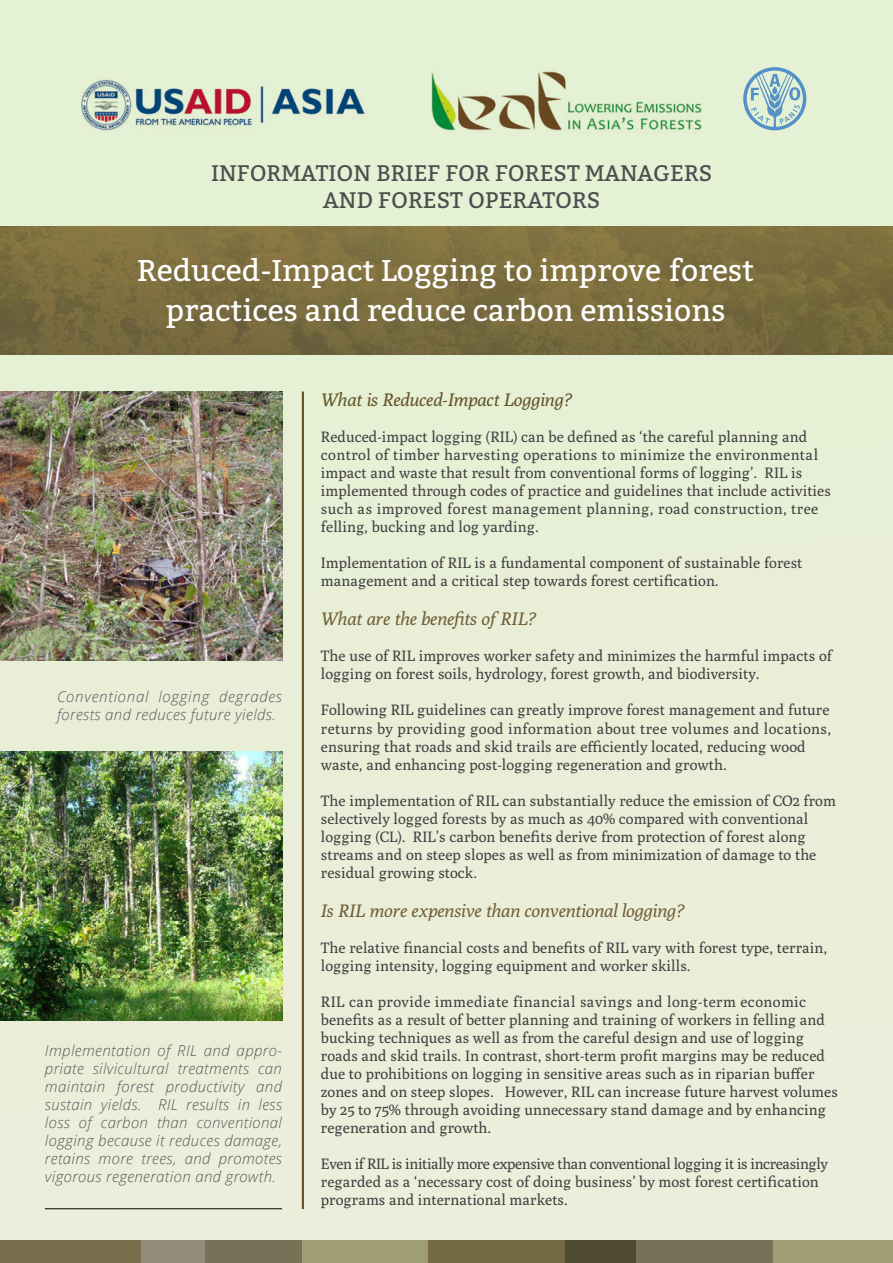
<style>
.page{position:relative;width:893px;height:1263px;background:#e9eed7}
.page>*{position:absolute;margin:0;border:0;box-sizing:border-box;transform-origin:0 0}
.t1{font:30px/40.5px "Bitter";color:#fff;text-align:center}
.t2{font:22.5px/27px "Bitter";color:#4d4d4f;text-align:center}
.t3{font:italic 18px "Poly";color:#705d36}
.t4{font:italic 18px "Poly";color:#645127}
.t5{font:15px/18px "Poly";color:#414042}
.t6{font:italic 300 15px/18px "Open Sans";letter-spacing:.025em;color:#58595b;text-align:justify}
</style>
<div class="page">
<hr style="left:302px;top:391px;width:2px;height:818px;background:#645127">
<hr style="left:45px;top:1208px;width:237px;height:1px;background:#000">
<img style="left:0;top:391px;width:282px;height:269px">
<img style="left:0;top:752px;width:282px;height:268px">
<div style="left:0;top:1240px;width:893px;height:23px;background:#9e9d73"></div>
<div style="left:140px;top:1240px;width:65px;height:23px;background:#948d7a"></div>
<div style="left:205px;top:1240px;width:97px;height:23px;background:#757257"></div>
<div style="left:565px;top:1240px;width:71px;height:23px;background:#514b31"></div>
<div style="left:636px;top:1240px;width:136px;height:23px;background:#757257"></div>
<div style="left:428px;top:1240px;width:137px;height:23px;background:#756946"></div>
<div style="left:0;top:1240px;width:140px;height:23px;background:#786e4b"></div>
<svg style="left:743px;top:67px;width:63px;height:63px"></svg>
<img style="left:81px;top:78px;width:284px;height:53px">
<img style="left:431px;top:71px;width:271px;height:62px">
<img style="left:0;top:227px;width:893px;height:128px">
<h2 class="t2" style="left:211px;top:160px;width:503px">INFORMATION BRIEF FOR FOREST MANAGERS<br>AND FOREST OPERATORS</h2>
<h1 class="t1" style="left:137px;top:250px;width:618px">Reduced-Impact Logging to improve forest practices and reduce carbon emissions</h1>
<p class="t6" style="left:57px;top:687px;width:227px">Conventional logging degrades forests and reduces future yields.</p>
<p class="t6" style="left:45px;top:1041px;width:239px">Implementation of RIL and appro&shy;priate silvicultural treatments can maintain forest productivity and sustain yields. RIL results in less loss of carbon than conventional logging because it reduces damage, retains more trees, and promotes vigorous regeneration and growth.</p>
<p class="t4" style="left:321px;top:388px;width:252px">What is Reduced-Impact Logging?</p>
<p class="t5" style="left:321px;top:428px;width:512px">Reduced-impact logging (RIL) can be defined as ‘the careful planning and control of timber harvesting operations to minimize the environmental impact and waste that result from conventional forms of logging’. RIL is implemented through codes of practice and guidelines that include activities such as improved forest management planning, road construction, tree felling, bucking and log yarding.</p>
<p class="t5" style="left:321px;top:554px;width:483px">Implementation of RIL is a fundamental component of sustainable forest management and a critical step towards forest certification.</p>
<p class="t3" style="left:321px;top:608px;width:216px">What are the benefits of RIL?</p>
<p class="t5" style="left:321px;top:647px;width:513px">The use of RIL improves worker safety and minimizes the harmful impacts of logging on forest soils, hydrology, forest growth, and biodiversity.</p>
<p class="t5" style="left:321px;top:701px;width:512px">Following RIL guidelines can greatly improve forest management and future returns by providing good information about tree volumes and locations, ensuring that roads and skid trails are efficiently located, reducing wood waste, and enhancing post-logging regeneration and growth.</p>
<p class="t5" style="left:321px;top:791px;width:517px">The implementation of RIL can substantially reduce the emission of CO2 from selectively logged forests by as much as 40% compared with conventional logging (CL). RIL’s carbon benefits derive from protection of forest along streams and on steep slopes as well as from minimization of damage to the residual growing stock.</p>
<p class="t3" style="left:321px;top:900px;width:364px">Is RIL more expensive than conventional logging?</p>
<p class="t5" style="left:321px;top:939px;width:508px">The relative financial costs and benefits of RIL vary with forest type, terrain, logging intensity, logging equipment and worker skills.</p>
<p class="t5" style="left:321px;top:993px;width:518px">RIL can provide immediate financial savings and long-term economic benefits as a result of better planning and training of workers in felling and bucking techniques as well as from the careful design and use of logging roads and skid trails. In contrast, short-term profit margins may be reduced due to prohibitions on logging in sensitive areas such as in riparian buffer zones and on steep slopes. However, RIL can increase future harvest volumes by 25 to 75% through avoiding unnecessary stand damage and by enhancing regeneration and growth.</p>
<p class="t5" style="left:321px;top:1155px;width:509px">Even if RIL is initially more expensive than conventional logging it is increasingly regarded as a ‘necessary cost of doing business’ by most forest certification programs and international markets.</p>
</div>
